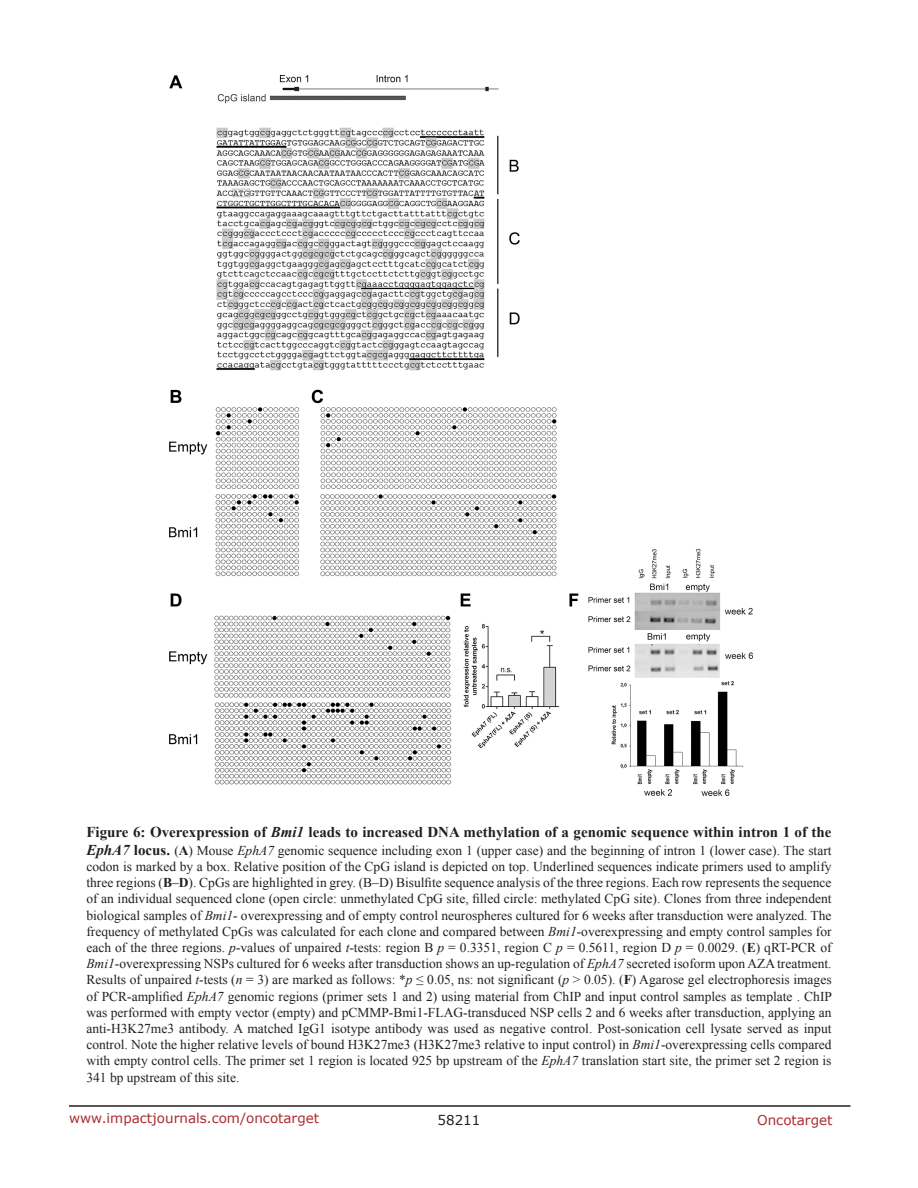
<style>
.page{position:relative;width:918px;height:1188px;background:#fff}
.page>*{position:absolute;margin:0;border:0;box-sizing:border-box;transform-origin:0 0}
.t1{font:700 15px "Times New Roman";color:#231f20}
.t2{font:13.5px/16.2px "Times New Roman";color:#231f20;text-align:justify}
.t3{font:13.5px "Verdana";color:#ac2b31}
.t4{font:13.5px "Verdana";color:#231f20}
.s1{font-style:italic}
.s2{font-weight:700;font-style:italic;font-size:15px}
.s3{font-weight:700;font-size:15px}
.s4{font-weight:700}
</style>
<div class="page">
<hr style="left:69px;top:1105px;width:781px;height:2px;background:#231f20">
<img style="left:169px;top:76px;width:584px;height:720px">
<p class="t1" style="left:86px;top:821px;width:747px">Figure 6: Overexpression of <span class="s1">Bmi1</span> leads to increased DNA methylation of a genomic sequence within intron 1 of the</p>
<p class="t2" style="left:86px;top:842px;width:747px"><span class="s2">EphA7</span> <span class="s3">locus.</span> (<span class="s4">A</span>) Mouse <span class="s1">EphA7</span> genomic sequence including exon 1 (upper case) and the beginning of intron 1 (lower case). The start codon is marked by a box. Relative position of the CpG island is depicted on top. Underlined sequences indicate primers used to amplify three regions (<span class="s4">B</span>–<span class="s4">D</span>). CpGs are highlighted in grey. (B–D) Bisulfite sequence analysis of the three regions. Each row represents the sequence of an individual sequenced clone (open circle: unmethylated CpG site, filled circle: methylated CpG site). Clones from three independent biological samples of <span class="s1">Bmi1-</span> overexpressing and of empty control neurospheres cultured for 6 weeks after transduction were analyzed. The frequency of methylated CpGs was calculated for each clone and compared between <span class="s1">Bmi1</span>-overexpressing and empty control samples for each of the three regions. <span class="s1">p</span>-values of unpaired <span class="s1">t</span>-tests: region B <span class="s1">p</span> = 0.3351, region C <span class="s1">p</span> = 0.5611, region D <span class="s1">p</span> = 0.0029. (<span class="s4">E</span>) qRT-PCR of <span class="s1">Bmi1</span>-overexpressing NSPs cultured for 6 weeks after transduction shows an up-regulation of <span class="s1">EphA7</span> secreted isoform upon AZA treatment.<br>Results of unpaired <span class="s1">t</span>-tests (<span class="s1">n</span> = 3) are marked as follows: *<span class="s1">p</span> ≤ 0.05, ns: not significant (<span class="s1">p</span> &gt; 0.05). (<span class="s4">F</span>) Agarose gel electrophoresis images of PCR-amplified <span class="s1">EphA7</span> genomic regions (primer sets 1 and 2) using material from ChIP and input control samples as template . ChIP was performed with empty vector (empty) and pCMMP-Bmi1-FLAG-transduced NSP cells 2 and 6 weeks after transduction, applying an anti-H3K27me3 antibody. A matched IgG1 isotype antibody was used as negative control. Post-sonication cell lysate served as input control. Note the higher relative levels of bound H3K27me3 (H3K27me3 relative to input control) in <span class="s1">Bmi1</span>-overexpressing cells compared with empty control cells. The primer set 1 region is located 925 bp upstream of the <span class="s1">EphA7</span> translation start site, the primer set 2 region is 341 bp upstream of this site.</p>
<p class="t3" style="left:69px;top:1109px;width:252px">www.impactjournals.com/oncotarget</p>
<p class="t4" style="left:438px;top:1111px;width:44px">58211</p>
<p class="t3" style="left:757px;top:1111px;width:77px">Oncotarget</p>
</div>
